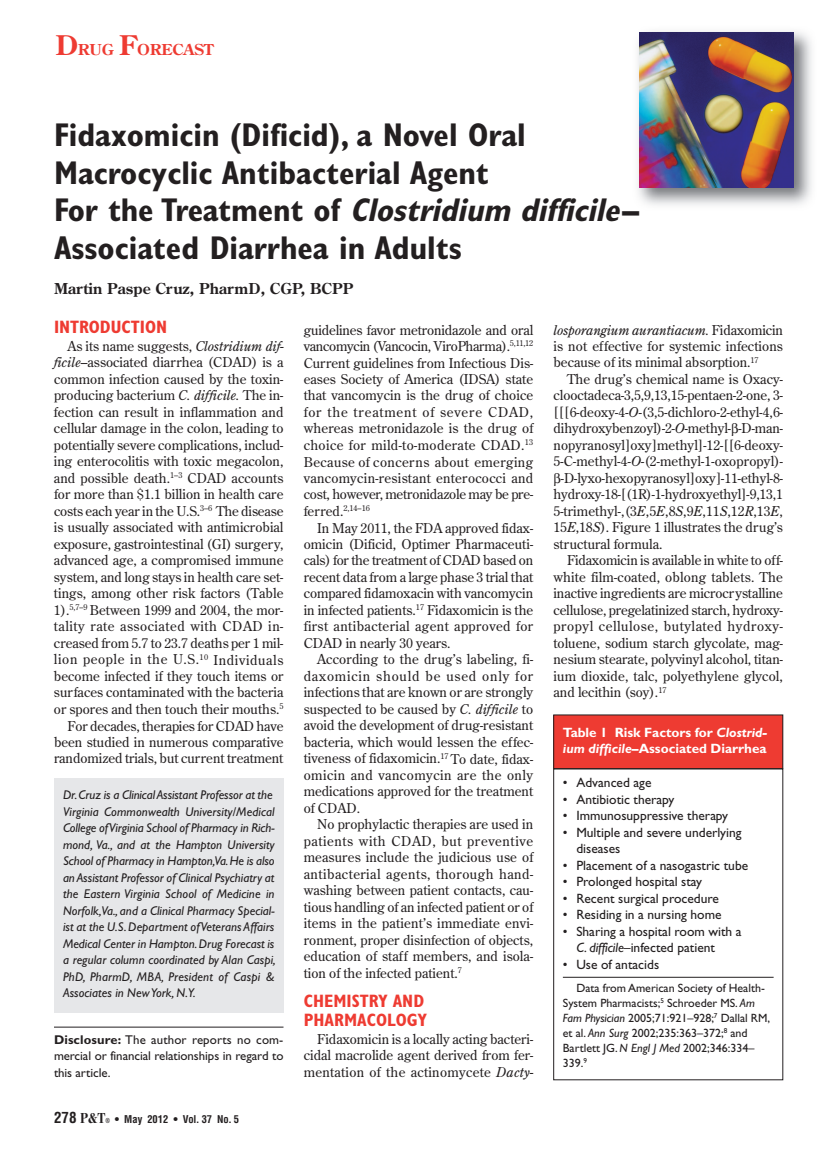
<style>
.page{position:relative;width:837px;height:1161px;background:#fff}
.page>*{position:absolute;margin:0;border:0;box-sizing:border-box;transform-origin:0 0}
.t1{font:700 condensed 33px/37.5px "Gill Sans";color:#231f20}
.t2{font:700 condensed 18px/19.5px "Gill Sans";color:#ee3b32}
.t3{font:700 15px "Century Old Style";color:#231f20}
.t4{font:700 15px "Century Old Style";color:#ee3b32;scale:1.05 1}
.t5{font:13.5px/16.5px "Century Old Style";color:#231f20;text-align:justify}
.t6{font:13.5px/16.5px "Gill Sans";color:#231f20}
.t7{font:700 13.5px/16.5px "Gill Sans";color:#fff}
.t8{font:13.5px "Century Old Style";letter-spacing:.04em;color:#231f20}
.t9{font:italic 12.75px/16.5px "Gill Sans";letter-spacing:.005em;color:#231f20}
.t10{font:12.75px/16.5px "Gill Sans";letter-spacing:-.005em;color:#231f20;text-align:justify}
.t11{font:12px/15px "Gill Sans";color:#231f20}
.t12{font:700 condensed 10.5px "Helvetica";color:#231f20}
.s1{font-size:27px}
.s2{font-style:italic}
.s3{font-weight:700}
.s4{font-size:15px}
.s5{font-family:"Bodoni";font-stretch:normal;font-size:15px}
.s6{font-family:"Bodoni";font-stretch:normal;font-size:7.5px}
</style>
<div class="page">
<div style="left:54px;top:778px;width:230px;height:234px;background:#e6e7e9"></div>
<hr style="left:54px;top:1027px;width:230px;height:1px;background:#231f20">
<img style="left:638px;top:31px;width:174px;height:174px">
<img style="left:639px;top:33px;width:155px;height:155px">
<hr style="left:563px;top:977px;width:211px;height:1px;background:#231f20">
<div style="left:554px;top:715px;width:229px;height:54px;background:#ee3b32"></div>
<div style="left:554px;top:715px;width:229px;height:54px;border:1px solid #231f20"></div>
<p class="t4" style="left:56px;top:44px;width:152px"><span class="s1">D</span>RUG <span class="s1">F</span>ORECAST</p>
<h1 class="t1" style="left:54px;top:120px;width:587px">Fidaxomicin (Dificid), a Novel Oral Macrocyclic Antibacterial Agent<br>For the Treatment of <span class="s2">Clostridium difficile</span>– Associated Diarrhea in Adults</h1>
<p class="t3" style="left:54px;top:282px;width:301px">Martin Paspe Cruz, PharmD, CGP, BCPP</p>
<p class="t5" style="left:304px;top:322px;width:231px">guidelines favor metronidazole and oral vancomycin (Vancocin, ViroPharma).<sup>5,11,12<br></sup>Current guidelines from Infectious Dis&shy;eases Society of America (IDSA) state that vancomycin is the drug of choice for the treatment of severe CDAD, whereas metronidazole is the drug of choice for mild-to-moderate CDAD.<sup>13<br></sup>Because of concerns about emerging vancomycin-resistant enterococci and cost, however, metronidazole may be pre&shy;ferred.<sup>2,14–16</sup></p>
<p class="t5" style="left:304px;top:520px;width:231px;text-indent:14px">In May 2011, the FDA approved fidax&shy;omicin (Dificid, Optimer Pharmaceuti&shy;cals) for the treatment of CDAD based on recent data from a large phase 3 trial that compared fidamoxacin with vancomycin in infected patients.<sup>17</sup> Fidaxomicin is the first antibacterial agent approved for CDAD in nearly 30 years.</p>
<p class="t5" style="left:304px;top:652px;width:231px;text-indent:14px">According to the drug’s labeling, fi&shy;daxomicin should be used only for infections that are known or are strongly suspected to be caused by <span class="s2">C. difficile</span> to avoid the development of drug-resistant bacteria, which would lessen the effec&shy;tiveness of fidaxomicin.<sup>17</sup> To date, fidax&shy;omicin and vancomycin are the only medications approved for the treatment of CDAD.</p>
<p class="t5" style="left:304px;top:817px;width:231px;text-indent:14px">No prophylactic therapies are used in patients with CDAD, but preventive measures include the judicious use of antibacterial agents, thorough hand&shy;washing between patient contacts, cau&shy;tious handling of an infected patient or of items in the patient’s immediate envi&shy;ronment, proper disinfection of objects, education of staff members, and isola&shy;tion of the infected patient.<sup>7</sup></p>
<h2 class="t2" style="left:304px;top:993px;width:125px">CHEMISTRY AND<br>PHARMACOLOGY</h2>
<p class="t5" style="left:304px;top:1032px;width:231px;text-indent:14px">Fidaxomicin is a locally acting bac teri&shy;cidal macrolide agent derived from fer&shy;mentation of the actinomycete <span class="s2">Dacty-</span></p>
<h2 class="t2" style="left:54px;top:319px;width:115px">INTRODUCTION</h2>
<p class="t5" style="left:54px;top:339px;width:231px;text-align:right">As its name suggests, <span class="s2">Clostridium dif&shy;ficile</span>–associated diarrhea (CDAD) is a common infection caused by the toxin&shy;producing bacterium <span class="s2">C. difficile.</span> The in&shy;fection can result in inflammation and cellular damage in the colon, leading to potentially severe complications, includ&shy;ing enterocolitis with toxic megacolon, and possible death.<sup>1–3</sup> CDAD accounts for more than $1.1 billion in health care costs each year in the U.S.<sup>3–6</sup> The disease is usually associated with antimicrobial exposure, gastrointestinal (GI) surgery, advanced age, a compromised immune system, and long stays in health care set&shy;tings, among other risk factors (Table 1).<sup>5,7–9</sup> Between 1999 and 2004, the mor&shy;tality rate associated with CDAD in&shy;creased from 5.7 to 23.7 deaths per 1 mil&shy;lion people in the U.S.<sup>10</sup> Individuals become infected if they touch items or surfaces contaminated with the bacteria or spores and then touch their mouths.<sup>5<br></sup>For decades, therapies for CDAD have been studied in numerous comparative randomized trials, but current treatment</p>
<p class="t9" style="left:63px;top:788px;width:214px">Dr. Cruz is a Clinical Assistant Professor at the Virginia Commonwealth University/Medical College of Virginia School of Pharmacy in Rich&shy;mond, Va., and at the Hampton University School of Pharmacy in Hampton,Va. He is also an Assistant Professor of Clinical Psychiatry at the Eastern Virginia School of Medicine in Norfolk,Va., and a Clinical Pharmacy Special&shy;ist at the U.S. Department of Veterans Affairs Medical Center in Hampton. Drug Forecast is a regular column coordinated by Alan Caspi, PhD, PharmD, MBA, President of Caspi &amp; Associates in New York, N.Y.</p>
<p class="t10" style="left:54px;top:1033px;width:231px"><span class="s3">Disclosure:</span> The author reports no com&shy;mercial or financial relationships in regard to this article.</p>
<p class="t12" style="left:54px;top:1115px;width:187px"><span class="s4">278</span> <span class="s5">P&amp;T</span><span class="s6">®</span> • May 2012 • Vol. 37 No. 5</p>
<p class="t5" style="left:554px;top:322px;width:231px"><span class="s2">losporangium aurantiacum.</span> Fidaxomicin is not effective for systemic infections because of its minimal absorption.<sup>17</sup></p>
<p class="t5" style="left:567px;top:372px;width:218px">The drug’s chemical name is Oxacy-</p>
<p class="t5" style="left:554px;top:388px;width:231px">clooctadeca-3,5,9,13,15-pentaen-2-one, 3-</p>
<p class="t5" style="left:554px;top:405px;width:231px">[[[6-deoxy-4-<span class="s2">O</span>-(3,5-dichloro-2-ethyl-4,6-</p>
<p class="t5" style="left:553px;top:421px;width:231px">dihydroxybenzoyl)-2-<span class="s2">O</span>-methyl- -D-man-</p>
<p class="t5" style="left:553px;top:438px;width:231px">nopyranosyl]oxy]methyl]-12-[[6-deoxy-</p>
<p class="t5" style="left:553px;top:454px;width:231px">5-C-methyl-4-<span class="s2">O</span>-(2-methyl-1-oxopropyl)-</p>
<p class="t5" style="left:561px;top:471px;width:224px">-D-lyxo-hexopyranosyl]oxy]-11-ethyl-8-</p>
<p class="t5" style="left:553px;top:487px;width:231px">hydroxy-18-[(1R)-1-hydroxyethyl]-9,13,1</p>
<p class="t5" style="left:553px;top:504px;width:231px">5-trimethyl-,(3<span class="s2">E</span>,5<span class="s2">E</span>,8<span class="s2">S</span>,9<span class="s2">E</span>,11<span class="s2">S</span>,12<span class="s2">R</span>,13<span class="s2">E</span>,</p>
<p class="t5" style="left:554px;top:520px;width:231px">15<span class="s2">E</span>,18<span class="s2">S</span>). Figure 1 illustrates the drug’s</p>
<p class="t5" style="left:554px;top:537px;width:111px">structural formula.</p>
<p class="t5" style="left:567px;top:553px;width:218px">Fidaxomicin is available in white to off-</p>
<p class="t5" style="left:554px;top:570px;width:231px">white film-coated, oblong tablets. The</p>
<p class="t5" style="left:554px;top:586px;width:231px">inactive ingredients are microcrystalline</p>
<p class="t5" style="left:554px;top:603px;width:231px">cellulose, pregelatinized starch, hydroxy-</p>
<p class="t8" style="left:554px;top:621px;width:231px">propyl cellulose, butylated hydroxy-</p>
<p class="t5" style="left:554px;top:636px;width:231px">toluene, sodium starch glycolate, mag-</p>
<p class="t5" style="left:554px;top:652px;width:231px">nesium stearate, polyvinyl alcohol, titan-</p>
<p class="t5" style="left:554px;top:669px;width:231px">ium dioxide, talc, polyethylene glycol,</p>
<p class="t5" style="left:554px;top:685px;width:114px">and lecithin (soy).<sup>17</sup></p>
<p class="t7" style="left:563px;top:725px;width:206px">Table 1 Risk Factors for <span class="s2">Clostrid&shy;ium difficile</span>–Associated Diarrhea</p>
<p class="t6" style="left:563px;top:776px;width:90px">• Advanced age</p>
<p class="t6" style="left:563px;top:793px;width:113px">• Antibiotic therapy</p>
<p class="t6" style="left:563px;top:809px;width:167px">• Immunosuppressive therapy</p>
<p class="t6" style="left:576px;top:826px;width:167px;text-indent:-14px">• Multiple and severe underlying diseases</p>
<p class="t6" style="left:563px;top:859px;width:187px">• Placement of a nasogastric tube</p>
<p class="t6" style="left:563px;top:875px;width:141px">• Prolonged hospital stay</p>
<p class="t6" style="left:563px;top:892px;width:158px">• Recent surgical procedure</p>
<p class="t6" style="left:563px;top:908px;width:160px">• Residing in a nursing home</p>
<p class="t6" style="left:576px;top:925px;width:167px;text-indent:-14px">• Sharing a hospital room with a<br><span class="s2">C. difficile</span>–infected patient</p>
<p class="t6" style="left:563px;top:958px;width:98px">• Use of antacids</p>
<p class="t11" style="left:563px;top:982px;width:209px;text-indent:14px">Data from American Society of Health-System Pharmacists;<sup>5</sup> Schroeder MS. <span class="s2">Am Fam Physician</span> 2005;71:921–928;<sup>7</sup> Dallal RM, et al. <span class="s2">Ann Surg</span> 2002;235:363–372;<sup>8</sup> and Bartlett JG. <span class="s2">N Engl J Med</span> 2002;346:334– 339.<sup>9</sup></p>
</div>
